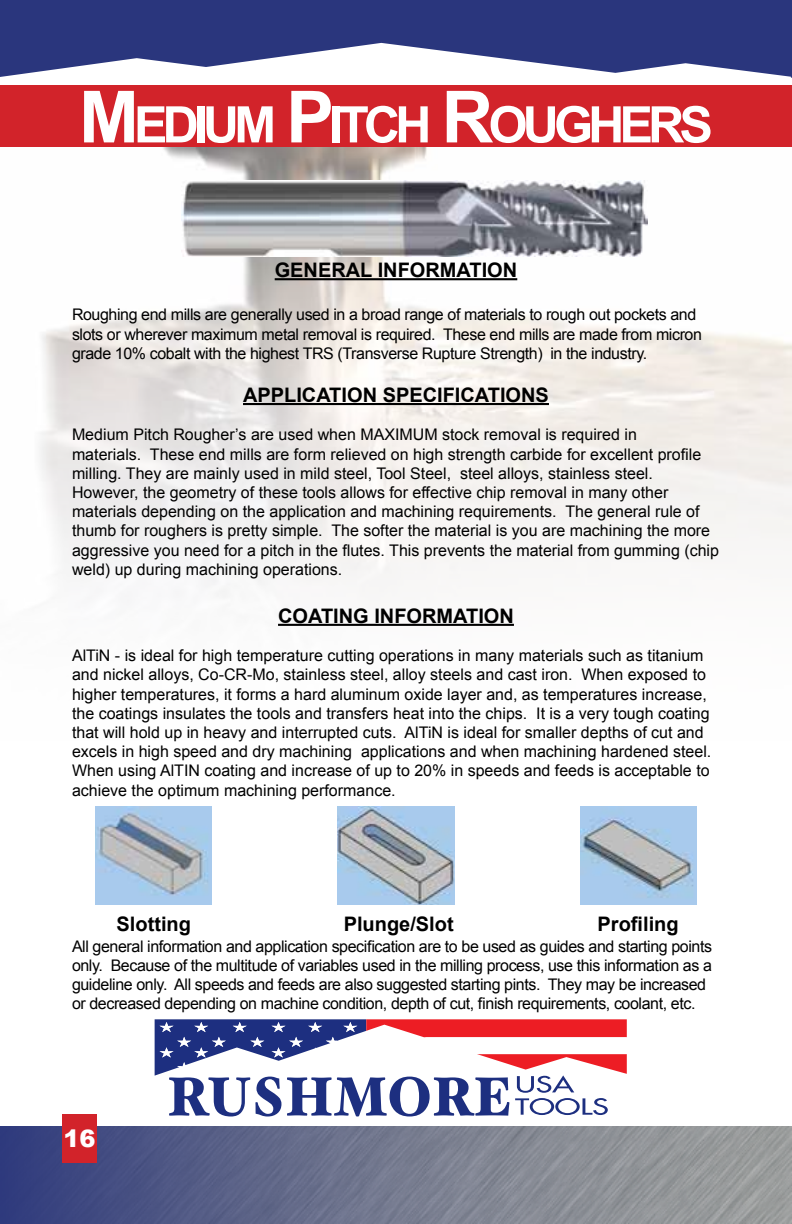
<style>
.page{position:relative;width:792px;height:1224px;background:#fff}
.page>*{position:absolute;margin:0;border:0;box-sizing:border-box;transform-origin:0 0}
.t1{font:700 50.4px "Arial";letter-spacing:-.1em;color:#fff}
.t2{font:900 24px "Arial";color:#fff}
.t3{font:700 20px "Arial";color:#000}
.t4{font:16px/19.2px "Arial";color:#000}
.t5{font:16px/19.2px "Arial";letter-spacing:-.025em;color:#000}
.s1{font-size:72px}
</style>
<div class="page">
<svg style="left:0;top:1126px;width:792px;height:98px;background:#70768e"></svg>
<svg style="left:0;top:0;width:791px;height:77px;fill:#2a367d"></svg>
<div style="left:62px;top:1114px;width:34px;height:48px;background:#d2232a"></div>
<hr style="left:791px;top:0;width:1px;height:78px;background:#2a367d">
<div style="left:0;top:86px;width:792px;height:61px;background:#d2232a"></div>
<svg style="left:155px;top:1019px;width:472px;height:98px"></svg>
<img style="left:182px;top:180px;width:466px;height:77px">
<hr style="left:275px;top:278px;width:242px;height:2px;background:#000">
<hr style="left:243px;top:403px;width:306px;height:2px;background:#000">
<hr style="left:278px;top:624px;width:236px;height:2px;background:#000">
<img style="left:96px;top:806px;width:116px;height:99px">
<img style="left:338px;top:806px;width:116px;height:99px">
<img style="left:580px;top:806px;width:116px;height:99px">
<p class="t1" style="left:79px;top:91px;width:636px"><span class="s1">M</span>EDIUM <span class="s1">P</span>ITCH <span class="s1">R</span>OUGHERS</p>
<p class="t3" style="left:275px;top:257px;width:244px">GENERAL INFORMATION</p>
<p class="t5" style="left:72px;top:305px;width:632px">Roughing end mills are generally used in a broad range of materials to rough out pockets and slots or wherever maximum metal removal is required. These end mills are made from micron grade 10% cobalt with the highest TRS (Transverse Rupture Strength) in the industry.</p>
<p class="t3" style="left:243px;top:382px;width:15px">APP</p>
<p class="t3" style="left:284px;top:382px;width:124px">LICATION SPECIFIC</p>
<p class="t3" style="left:475px;top:382px;width:73px">ATIONS</p>
<p class="t4" style="left:72px;top:425px;width:649px">Medium Pitch Rougher’s are used when MAXIMUM stock removal is required in<br>materials. These end mills are form relieved on high strength carbide for excellent profile milling. They are mainly used in mild steel, Tool Steel, steel alloys, stainless steel.<br>However, the geometry of these tools allows for effective chip removal in many other materials depending on the application and machining requirements. The general rule of thumb for roughers is pretty simple. The softer the material is you are machining the more aggressive you need for a pitch in the flutes. This prevents the material from gumming (chip weld) up during machining operations.</p>
<p class="t3" style="left:278px;top:602px;width:237px">COATI NG INFORMATION</p>
<p class="t4" style="left:72px;top:646px;width:641px">AlTiN - is ideal for high temperature cutting operations in many materials such as titanium and nickel alloys, Co-CR-Mo, stainless steel, alloy steels and cast iron. When exposed to higher temperatures, it forms a hard aluminum oxide layer and, as temperatures increase, the coatings insulates the tools and transfers heat into the chips. It is a very tough coating that will hold up in heavy and interrupted cuts. AlTiN is ideal for smaller depths of cut and excels in high speed and dry machining applications and when machining hardened steel.<br>When using AlTIN coating and increase of up to 20% in speeds and feeds is acceptable to achieve the optimum machining performance.</p>
<p class="t3" style="left:117px;top:911px;width:76px">SLOTTING</p>
<p class="t3" style="left:344px;top:911px;width:112px">PLUNGE/SLOT</p>
<p class="t3" style="left:598px;top:911px;width:83px">PROFILING</p>
<p class="t5" style="left:72px;top:937px;width:642px">All general information and application specification are to be used as guides and starting points only. Because of the multitude of variables used in the milling process, use this information as a guideline only. All speeds and feeds are also suggested starting pints. They may be increased or decreased depending on machine condition, depth of cut, finish requirements, coolant, etc.</p>
<p class="t2" style="left:63px;top:1121px;width:34px">16</p>
</div>
